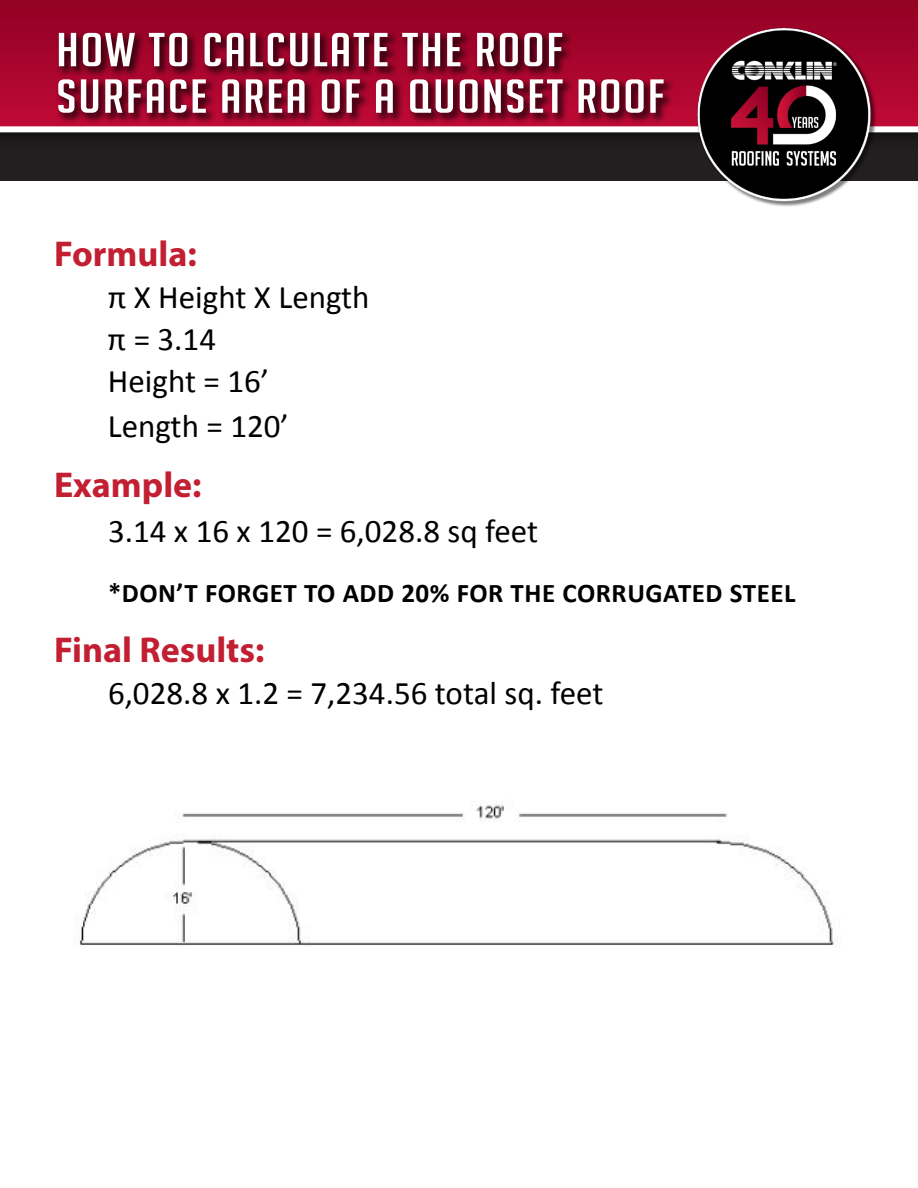
<style>
.page{position:relative;width:918px;height:1188px;background:#fff}
.page>*{position:absolute;margin:0;border:0;box-sizing:border-box;transform-origin:0 0}
.t1{font:46.5px/46.5px "Big Noodle Titling";letter-spacing:.035em;color:#fff;scale:1.2 1}
.t2{font:700 36px "Myriad Pro";color:#c21f32}
.t3{font:33px "Calibri";color:#000}
.t4{font:700 27px "Calibri";letter-spacing:.02em;color:#000}
</style>
<div class="page">
<div style="left:0;top:130px;width:918px;height:51px;background:#231f20"></div>
<div style="left:0;top:0;width:918px;height:151px;background:#1e1a1b"></div>
<svg style="left:0;top:0;width:918px;height:126px;background:#9d0328"></svg>
<div style="left:0;top:126px;width:918px;height:6px;background:#fff"></div>
<img style="left:690px;top:23px;width:206px;height:184px">
<div style="left:56px;top:30px;width:619px;height:94px;background:#000;opacity:.65"></div>
<img style="left:75px;top:803px;width:763px;height:143px">
<p class="t1" style="left:56px;top:26px;width:508px">HOW TO CALCULATE THE ROOF<br>SURFACE AREA OF A QUONSET ROOF</p>
<p class="t2" style="left:54px;top:231px;width:144px">Formula:</p>
<p class="t3" style="left:108px;top:276px;width:263px">π X Height X Length</p>
<p class="t3" style="left:108px;top:318px;width:110px">π = 3.14</p>
<p class="t3" style="left:108px;top:360px;width:163px">Height = 16’</p>
<p class="t3" style="left:108px;top:405px;width:182px">Length = 120’</p>
<p class="t2" style="left:54px;top:462px;width:149px">Example:</p>
<p class="t3" style="left:108px;top:510px;width:432px">3.14 x 16 x 120 = 6,028.8 sq feet</p>
<p class="t4" style="left:108px;top:576px;width:689px">*DON’T FORGET TO ADD 20% FOR THE CORRUGATED STEEL</p>
<p class="t2" style="left:54px;top:627px;width:212px">Final Results:</p>
<p class="t3" style="left:108px;top:672px;width:497px">6,028.8 x 1.2 = 7,234.56 total sq. feet</p>
</div>
